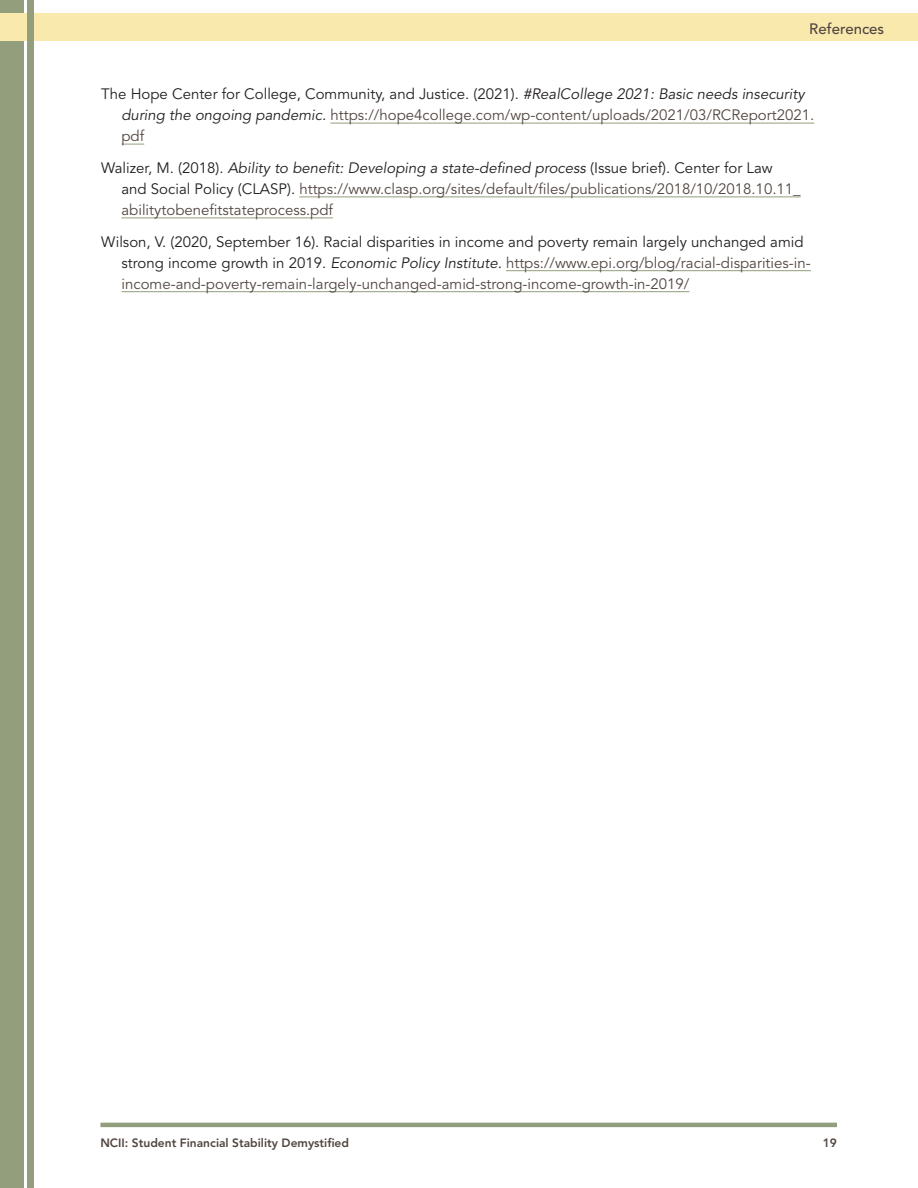
<style>
.page{position:relative;width:918px;height:1188px;background:#fff}
.page>*{position:absolute;margin:0;border:0;box-sizing:border-box;transform-origin:0 0}
.footnote{font:15px/21px "Avenir LT Std";color:#524641}
.Green_subhead{font:500 15px "Avenir LT Std";color:#524641}
.t1{font:800 12px "Avenir LT Std";color:#524641}
.s1{color:#231f20}
.s2{font-style:italic;color:#231f20}
</style>
<div class="page">
<hr style="left:100px;top:1123px;width:737px;height:4px;background:#939e7d">
<div style="left:0;top:0;width:23px;height:1188px;background:#939e7d"></div>
<div style="left:0;top:13px;width:918px;height:28px;background:#f9e9ad"></div>
<div style="left:27px;top:0;width:7px;height:1188px;background:#939e7d"></div>
<hr style="left:330px;top:123px;width:484px;height:1px;background:#939e7d">
<svg style="left:122px;top:144px;width:22px;height:1px"></svg>
<hr style="left:299px;top:197px;width:502px;height:1px;background:#939e7d">
<hr style="left:122px;top:218px;width:211px;height:1px;background:#939e7d">
<hr style="left:506px;top:270px;width:305px;height:1px;background:#939e7d">
<hr style="left:122px;top:291px;width:568px;height:1px;background:#939e7d">
<p class="Green_subhead" style="left:809px;top:20px;width:77px">References</p>
<p class="footnote" style="left:122px;top:84px;width:694px;text-indent:-20px"><span class="s1">The Hope Center for College, Community, and Justice. (2021).</span> <span class="s2">#RealCollege 2021: Basic needs insecurity during the ongoing pandemic.</span> https://hope4college.com/wp-content/uploads/2021/03/RCReport2021. pdf</p>
<p class="footnote" style="left:122px;top:158px;width:681px;text-indent:-20px"><span class="s1">Walizer, M. (2018).</span> <span class="s2">Ability to benefit: Developing a state-defined process</span> <span class="s1">(Issue brief). Center for Law and Social Policy (CLASP).</span> https://www.clasp.org/sites/default/files/publications/2018/10/2018.10.11_ abilitytobenefitstateprocess.pdf</p>
<p class="footnote" style="left:122px;top:231px;width:691px;text-indent:-20px"><span class="s1">Wilson, V. (2020, September 16). Racial disparities in income and poverty remain largely unchanged amid strong income growth in 2019.</span> <span class="s2">Economic Policy Institute.</span> https://www.epi.org/blog/racial-disparities-in&shy;income-and-poverty-remain-largely-unchanged-amid-strong-income-growth-in-2019/</p>
<p class="t1" style="left:100px;top:1136px;width:250px">NCII: Student Financial Stability Demystified</p>
<p class="t1" style="left:823px;top:1136px;width:16px">19</p>
</div>
